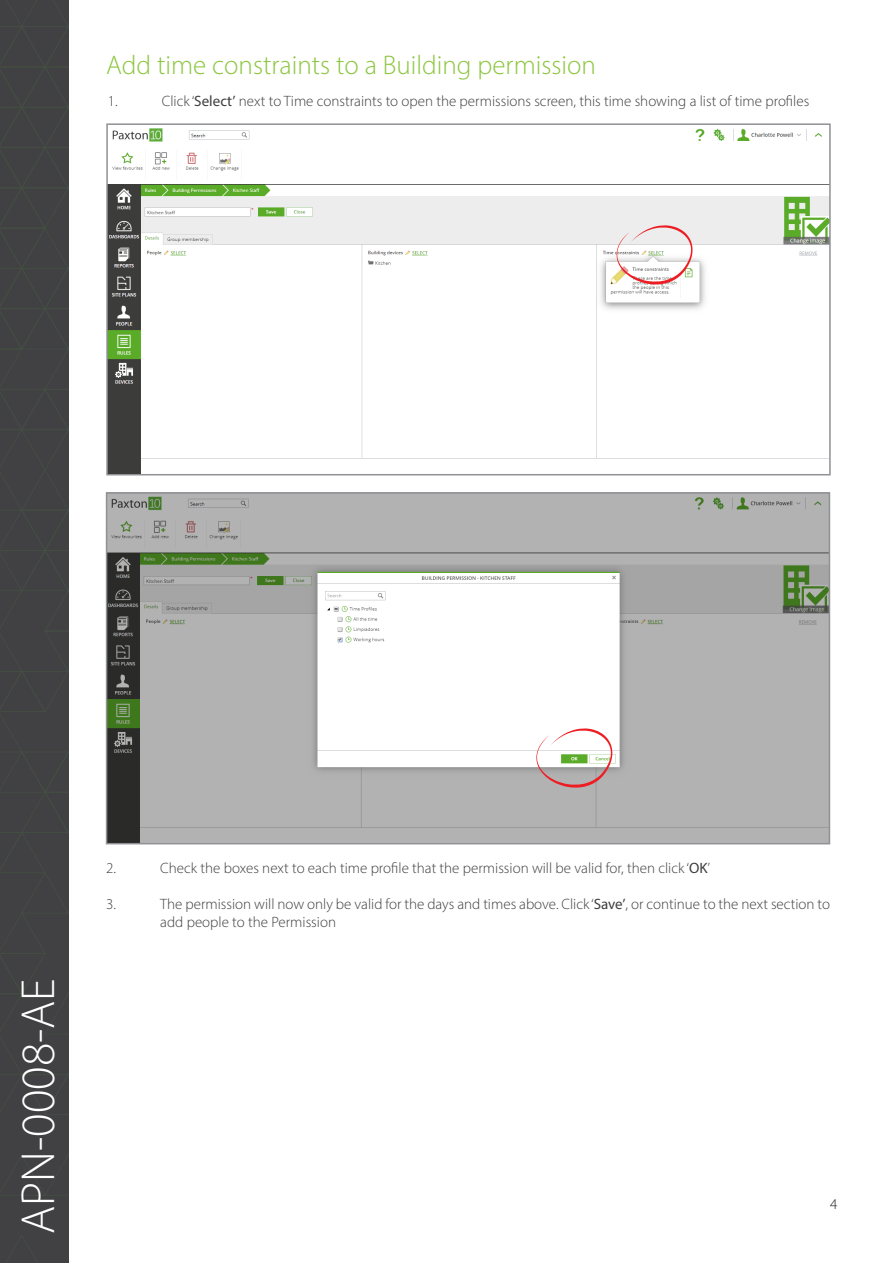
<style>
.page{position:relative;width:893px;height:1263px;background:#fff}
.page>*{position:absolute;margin:0;border:0;box-sizing:border-box;transform-origin:0 0}
.t1{font:300 48px "Myriad Pro";color:#fff}
.t2{font:300 27px "Myriad Pro";color:#8bc63e}
.t3{font:300 15px "Myriad Pro";color:#3e3e3f}
.t4{font:300 15px "Myriad Pro";color:#231f20}
.s1{font-weight:400}
</style>
<div class="page">
<div style="left:0;top:0;width:69px;height:1263px;background:#414042"></div>
<svg style="left:7px;top:1235px;width:31px;height:28px"></svg>
<svg style="left:0;top:0;width:68px;height:1196px"></svg>
<img style="left:109px;top:495px;width:718px;height:346px">
<div style="left:106px;top:492px;width:724px;height:352px;border:2px solid #8f9194"></div>
<svg style="left:536px;top:728px;width:76px;height:60px"></svg>
<img style="left:109px;top:128px;width:719px;height:344px">
<div style="left:106px;top:123px;width:725px;height:352px;border:2px solid #8f9194"></div>
<svg style="left:616px;top:225px;width:77px;height:60px"></svg>
<p class="t2" style="left:106px;top:49px;width:491px">Add time constraints to a Building permission</p>
<p class="t3" style="left:108px;top:92px;width:11px">1.</p>
<p class="t3" style="left:162px;top:92px;width:649px">Click ‘<span class="s1">Select’</span> next to Time constraints to open the permissions screen, this time showing a list of time profiles</p>
<h1 class="t1" style="left:9px;top:1234px;width:257px;rotate:-90deg">APN-0008-AE</h1>
<p class="t3" style="left:106px;top:859px;width:11px">2.</p>
<p class="t3" style="left:160px;top:859px;width:551px">Check the boxes next to each time profile that the permission will be valid for, then click ‘<span class="s1">OK</span>’</p>
<p class="t3" style="left:106px;top:895px;width:11px">3.</p>
<p class="t3" style="left:160px;top:895px;width:671px">The permission will now only be valid for the days and times above. Click ‘<span class="s1">Save’</span>, or continue to the next section to</p>
<p class="t3" style="left:160px;top:913px;width:177px">add people to the Permission</p>
<p class="t4" style="left:830px;top:1195px;width:9px">4</p>
</div>
